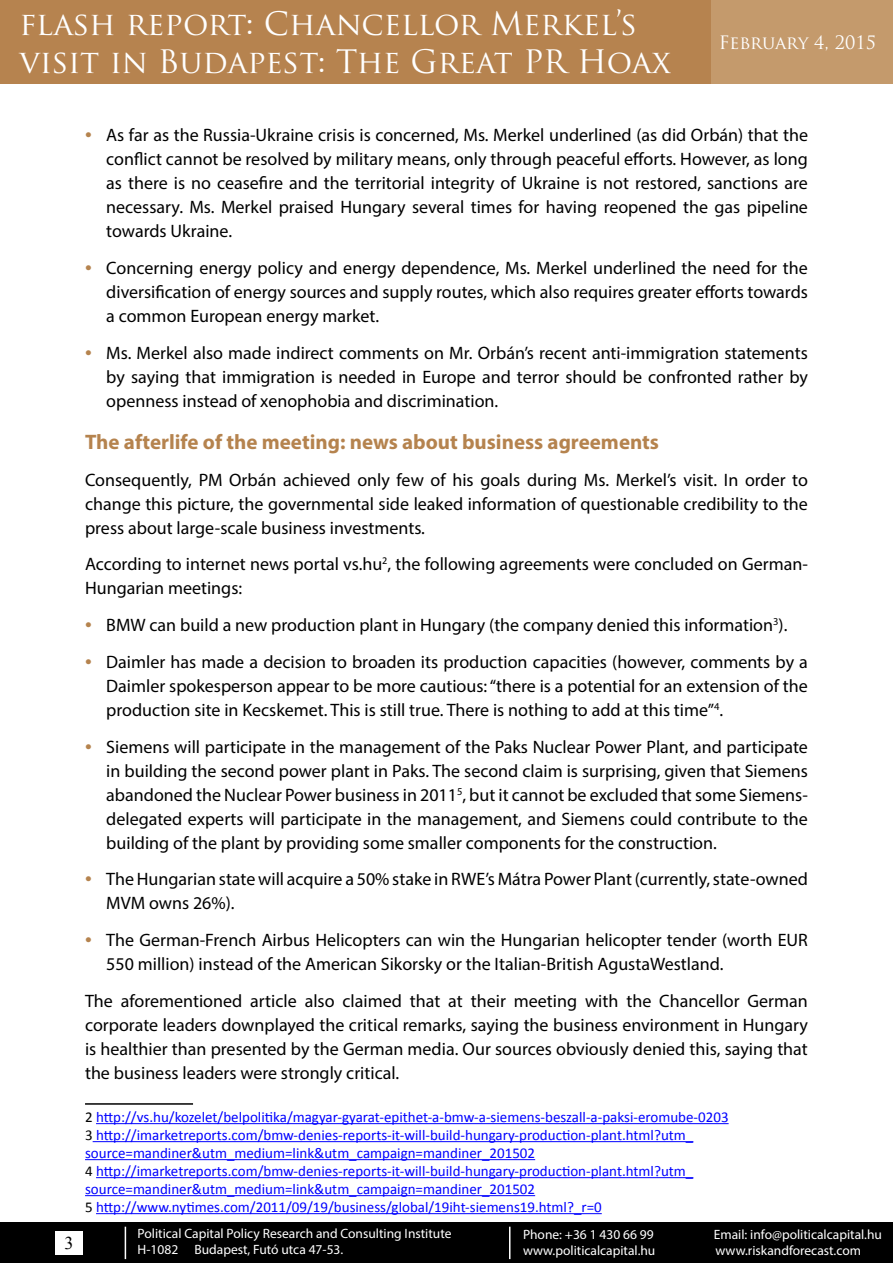
<style>
.page{position:relative;width:893px;height:1263px;background:#fff}
.page>*{position:absolute;margin:0;border:0;box-sizing:border-box;transform-origin:0 0}
.t1{font:31.5px/37.8px "Trajan Pro";color:#fff}
.t2{font:700 21px "Myriad Pro";color:#b5834e}
.t3{font:18px/24px "Myriad Pro";color:#000;text-align:justify}
.t4{font:18px "Trajan Pro";color:#fff}
.t5{font:18px "Times New Roman";color:#000}
.t6{font:15px/18px "Calibri";color:#00f}
.t7{font:13.5px/16.2px "Myriad Pro";color:#fff}
.s1{font-size:24px;color:#b5834e}
.s2{color:#000}
</style>
<div class="page">
<div style="left:0;top:1222px;width:893px;height:41px;background:#000"></div>
<hr style="left:125px;top:1227px;width:1px;height:32px;background:#fff">
<div style="left:55px;top:1231px;width:27px;height:23px;background:#fff"></div>
<hr style="left:509px;top:1227px;width:1px;height:32px;background:#fff">
<div style="left:0;top:0;width:893px;height:84px;background:#b6834f"></div>
<div style="left:711px;top:0;width:182px;height:84px;background:#c49a6c"></div>
<hr style="left:85px;top:1103px;width:108px;height:2px;background:#000">
<hr style="left:96px;top:1123px;width:633px;height:1px;background:#00f">
<hr style="left:93px;top:1141px;width:600px;height:1px;background:#00f">
<hr style="left:85px;top:1159px;width:450px;height:1px;background:#00f">
<hr style="left:96px;top:1177px;width:597px;height:1px;background:#00f">
<hr style="left:85px;top:1195px;width:450px;height:1px;background:#00f">
<hr style="left:96px;top:1213px;width:506px;height:1px;background:#00f">
<h1 class="t1" style="left:19px;top:4px;width:653px">flash report: Chancellor Merkel’s visit in Budapest: The Great PR Hoax</h1>
<p class="t4" style="left:719px;top:31px;width:159px">February 4, 2015</p>
<p class="t5" style="left:64px;top:1231px;width:10px">3</p>
<p class="t3" style="left:106px;top:123px;width:703px;text-indent:-21px"><span class="s1">•</span> As far as the Russia-Ukraine crisis is concerned, Ms. Merkel underlined (as did Orbán) that the conflict cannot be resolved by military means, only through peaceful efforts. However, as long as there is no ceasefire and the territorial integrity of Ukraine is not restored, sanctions are necessary. Ms. Merkel praised Hungary several times for having reopened the gas pipeline towards Ukraine.</p>
<p class="t3" style="left:106px;top:255px;width:703px;text-indent:-21px"><span class="s1">•</span> Concerning energy policy and energy dependence, Ms. Merkel underlined the need for the diversification of energy sources and supply routes, which also requires greater efforts towards a common European energy market.</p>
<p class="t3" style="left:106px;top:340px;width:703px;text-indent:-21px"><span class="s1">•</span> Ms. Merkel also made indirect comments on Mr. Orbán’s recent anti-immigration statements by saying that immigration is needed in Europe and terror should be confronted rather by openness instead of xenophobia and discrimination.</p>
<p class="t2" style="left:85px;top:428px;width:576px">The afterlife of the meeting: news about business agreements</p>
<p class="t3" style="left:85px;top:467px;width:724px">Consequently, PM Orbán achieved only few of his goals during Ms. Merkel’s visit. In order to change this picture, the governmental side leaked information of questionable credibility to the press about large-scale business investments.</p>
<p class="t3" style="left:85px;top:552px;width:724px">According to internet news portal vs.hu<sup>2</sup>, the following agreements were concluded on German-<br>Hungarian meetings:</p>
<p class="t3" style="left:85px;top:613px;width:704px"><span class="s1">•</span> BMW can build a new production plant in Hungary (the company denied this information<sup>3</sup>).</p>
<p class="t3" style="left:106px;top:649px;width:703px;text-indent:-21px"><span class="s1">•</span> Daimler has made a decision to broaden its production capacities (however, comments by a Daimler spokesperson appear to be more cautious: “there is a potential for an extension of the production site in Kecskemet. This is still true. There is nothing to add at this time”<sup>4</sup>.</p>
<p class="t3" style="left:106px;top:734px;width:703px;text-indent:-21px"><span class="s1">•</span> Siemens will participate in the management of the Paks Nuclear Power Plant, and participate in building the second power plant in Paks. The second claim is surprising, given that Siemens abandoned the Nuclear Power business in 2011<sup>5</sup>, but it cannot be excluded that some Siemens&shy;delegated experts will participate in the management, and Siemens could contribute to the building of the plant by providing some smaller components for the construction.</p>
<p class="t3" style="left:106px;top:867px;width:703px;text-indent:-21px"><span class="s1">•</span> The Hungarian state will acquire a 50% stake in RWE’s Mátra Power Plant (currently, state-owned<br>MVM owns 26%).</p>
<p class="t3" style="left:106px;top:928px;width:703px;text-indent:-21px"><span class="s1">•</span> The German-French Airbus Helicopters can win the Hungarian helicopter tender (worth EUR<br>550 million) instead of the American Sikorsky or the Italian-British AgustaWestland.</p>
<p class="t3" style="left:85px;top:989px;width:724px">The aforementioned article also claimed that at their meeting with the Chancellor German corporate leaders downplayed the critical remarks, saying the business environment in Hungary is healthier than presented by the German media. Our sources obviously denied this, saying that the business leaders were strongly critical.</p>
<p class="t6" style="left:85px;top:1108px;width:645px"><span class="s2">2</span> http://vs.hu/kozelet/belpolitika/magyar-gyarat-epithet-a-bmw-a-siemens-beszall-a-paksi-eromube-0203<br><span class="s2">3</span> http://imarketreports.com/bmw-denies-reports-it-will-build-hungary-production-plant.html?utm_ source=mandiner&amp;utm_medium=link&amp;utm_campaign=mandiner_201502<br><span class="s2">4</span> http://imarketreports.com/bmw-denies-reports-it-will-build-hungary-production-plant.html?utm_ source=mandiner&amp;utm_medium=link&amp;utm_campaign=mandiner_201502<br><span class="s2">5</span> http://www.nytimes.com/2011/09/19/business/global/19iht-siemens19.html?_r=0</p>
<p class="t7" style="left:138px;top:1225px;width:315px">Political Capital Policy Research and Consulting Institute<br>H-1082 Budapest, Futó utca 47-53.</p>
<p class="t7" style="left:523px;top:1226px;width:132px">Phone: +36 1 430 66 99</p>
<p class="t7" style="left:714px;top:1226px;width:170px">Email: info@politicalcapital.hu</p>
<p class="t7" style="left:523px;top:1242px;width:134px">www.politicalcapital.hu</p>
<p class="t7" style="left:715px;top:1242px;width:147px">www.riskandforecast.com</p>
</div>
